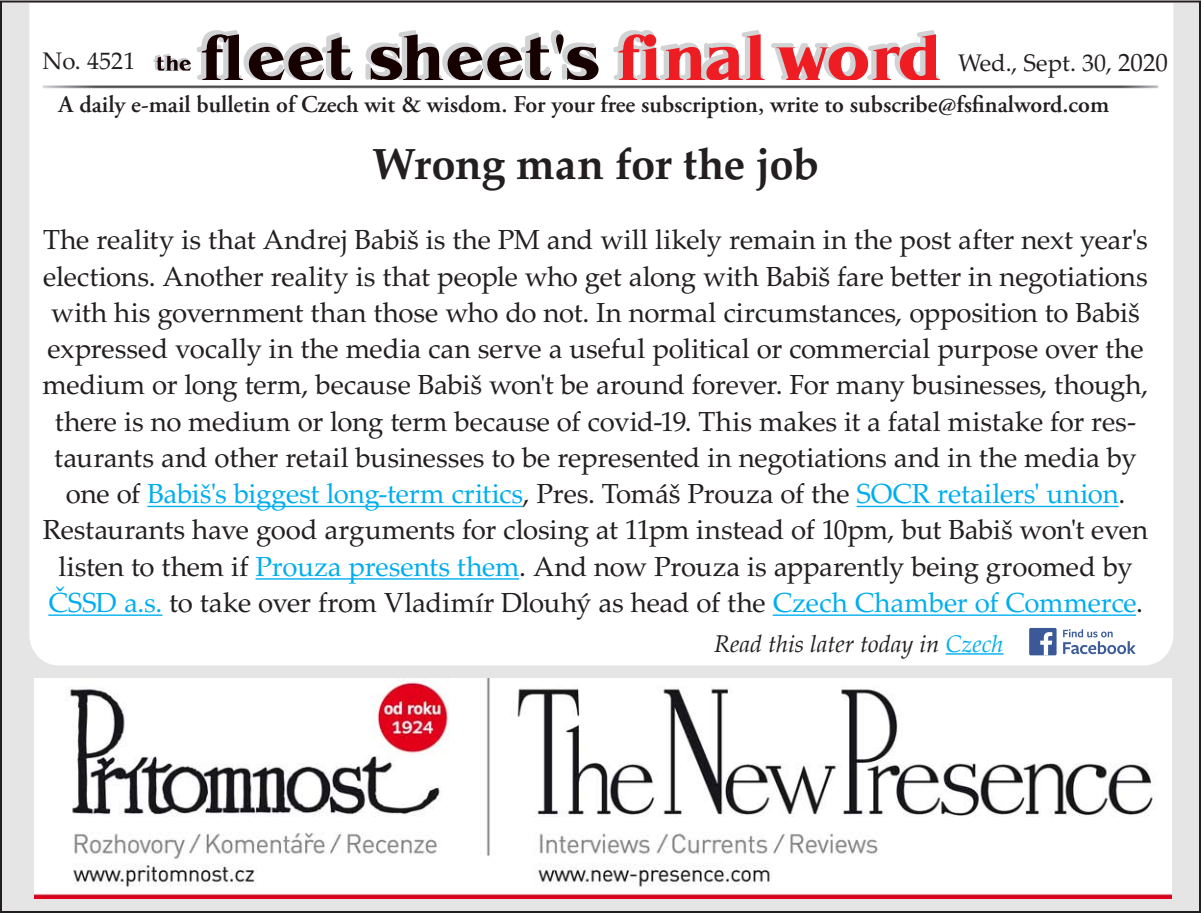
<style>
.page{position:relative;width:1201px;height:913px;background:#fff}
.page>*{position:absolute;margin:0;border:0;box-sizing:border-box;transform-origin:0 0}
.t1{font:700 43.6px "Palatino LTCE";letter-spacing:-.01em;color:#231f20}
.t2{font:27.6px/36.2px "Palatino LTCE";letter-spacing:-.005em;color:#231f20;text-align:center}
.t3{font:600 24px "Adobe Garamond Pro";color:#231f20}
.t4{font:italic 24px "Palatino";color:#231f20}
.t5{font:24px "Palatino LTCE";letter-spacing:.005em;color:#231f20}
.s1{font-size:25px}
.s2{color:#00aeef}
</style>
<div class="page">
<div style="left:1px;top:1px;width:1198px;height:910px;background:#e5e5e5"></div>
<div style="left:28px;top:1px;width:1146px;height:665px;background:#fff"></div>
<img style="left:40px;top:83px;width:1120px;height:7px">
<svg style="left:153px;top:30px;width:446px;height:50px;background:#aaa3a4"></svg>
<svg style="left:611px;top:30px;width:328px;height:50px;background:#eda0a3"></svg>
<hr style="left:945px;top:653px;width:58px;height:1px;background:#00aeef">
<svg style="left:1062px;top:629px;width:73px;height:25px;background:#c8d1e2"></svg>
<div style="left:1028px;top:627px;width:28px;height:28px;background:#3b5998;border-radius:2px"></div>
<svg style="left:1040px;top:632px;width:12px;height:23px"></svg>
<hr style="left:147px;top:505px;width:375px;height:2px;background:#00aeef">
<hr style="left:856px;top:505px;width:262px;height:2px;background:#00aeef">
<hr style="left:255px;top:578px;width:264px;height:1px;background:#00aeef">
<hr style="left:48px;top:614px;width:114px;height:1px;background:#00aeef">
<hr style="left:772px;top:614px;width:363px;height:1px;background:#00aeef">
<img style="left:35px;top:678px;width:1136px;height:220px">
<p class="t5" style="left:42px;top:47px;width:94px">No. 4521</p>
<p class="t5" style="left:958px;top:49px;width:211px">Wed., Sept. 30, <span class="s1">2020</span></p>
<p class="t3" style="left:59px;top:90px;width:1051px">A daily e-mail bulletin of Czech wit &amp; wisdom. For your free subscription, write to subscribe@fsfinalword.com</p>
<p class="t1" style="left:372px;top:138px;width:448px">Wrong man for the job</p>
<p class="t2" style="left:43px;top:222px;width:1107px">The reality is that Andrej Babiš is the PM and will likely remain in the post after next year's elections. Another reality is that people who get along with Babiš fare better in negotiations with his government than those who do not. In normal circumstances, opposition to Babiš expressed vocally in the media can serve a useful political or commercial purpose over the medium or long term, because Babiš won't be around forever. For many businesses, though, there is no medium or long term because of covid-19. This makes it a fatal mistake for res&shy;taurants and other retail businesses to be represented in negotiations and in the media by one of <span class="s2">Babiš's biggest long-term critics</span>, Pres. Tomáš Prouza of the <span class="s2">SOCR retailers' union</span>.<br>Restaurants have good arguments for closing at 11pm instead of 10pm, but Babiš won't even listen to them if <span class="s2">Prouza presents them</span>. And now Prouza is apparently being groomed by <span class="s2">ČSSD a.s.</span> to take over from Vladimír Dlouhý as head of the <span class="s2">Czech Chamber of Commerce</span>.</p>
<p class="t4" style="left:714px;top:623px;width:291px">Read this later today in <span class="s2">Czech</span></p>
</div>
